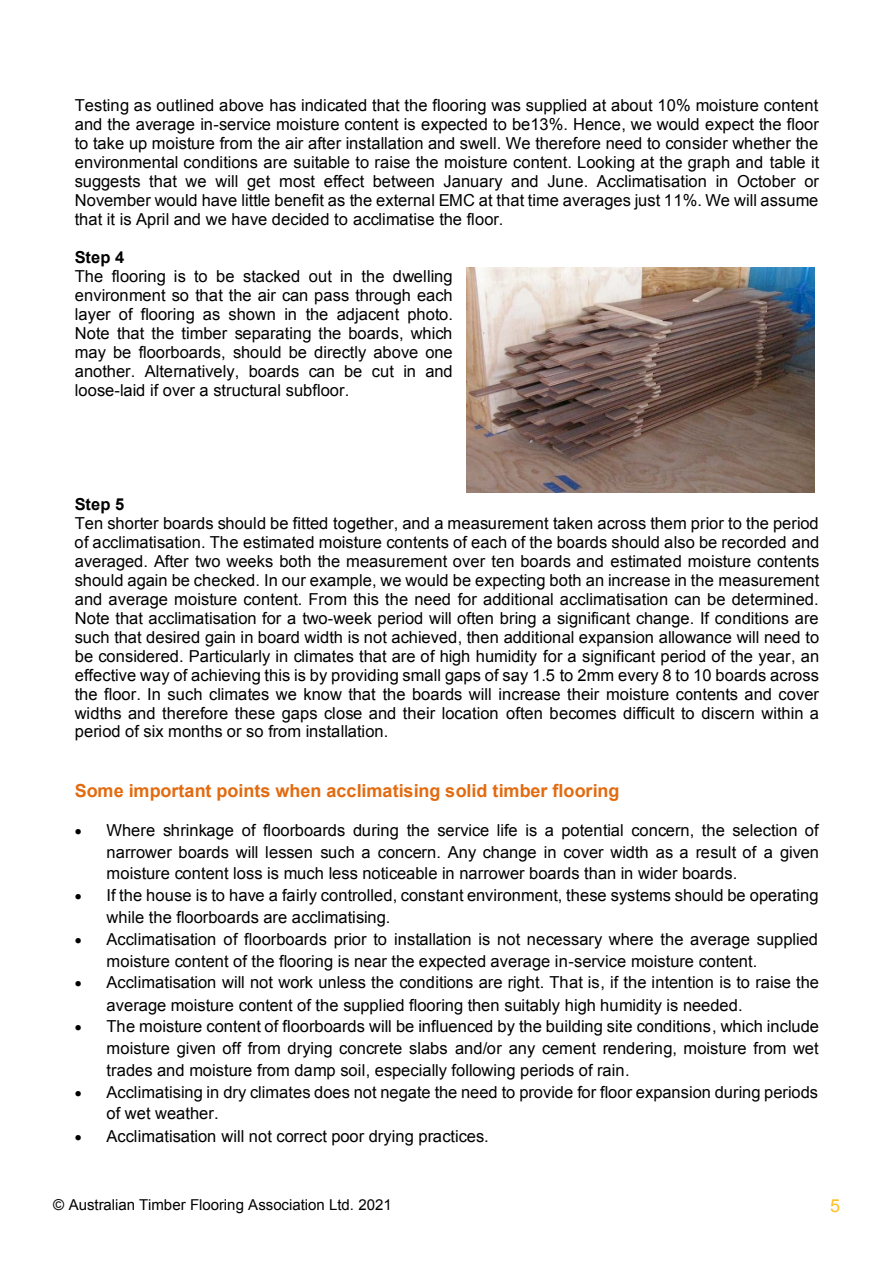
<style>
.page{position:relative;width:893px;height:1263px;background:#fff}
.page>*{position:absolute;margin:0;border:0;box-sizing:border-box;transform-origin:0 0}
.t1{font:700 18px "Arial";color:#e26b10}
.t2{font:18px "Arial";color:#ffc023}
.t3{font:16.5px/18.9px "Arial";letter-spacing:.005em;color:#000;text-align:justify}
.t4{font:700 16.5px "Arial";letter-spacing:.005em;color:#000}
.t5{font:15px "Arial";color:#000}
</style>
<div class="page">
<img style="left:466px;top:267px;width:348px;height:226px">
<p class="t3" style="left:75px;top:96px;width:746px">Testing as outlined above has indicated that the flooring was supplied at about 10% moisture content and the average in-service moisture content is expected to be13%. Hence, we would expect the floor to take up moisture from the air after installation and swell. We therefore need to consider whether the environmental conditions are suitable to raise the moisture content. Looking at the graph and table it suggests that we will get most effect between January and June. Acclimatisation in October or November would have little benefit as the external EMC at that time averages just 11%. We will assume that it is April and we have decided to acclimatise the floor.</p>
<p class="t4" style="left:75px;top:247px;width:51px">Step 4</p>
<p class="t3" style="left:75px;top:267px;width:380px">The flooring is to be stacked out in the dwelling environment so that the air can pass through each layer of flooring as shown in the adjacent photo.<br>Note that the timber separating the boards, which may be floorboards, should be directly above one another. Alternatively, boards can be cut in and loose-laid if over a structural subfloor.</p>
<p class="t4" style="left:75px;top:493px;width:51px">Step 5</p>
<p class="t3" style="left:75px;top:514px;width:746px">Ten shorter boards should be fitted together, and a measurement taken across them prior to the period of acclimatisation. The estimated moisture contents of each of the boards should also be recorded and averaged. After two weeks both the measurement over ten boards and estimated moisture contents should again be checked. In our example, we would be expecting both an increase in the measurement and average moisture content. From this the need for additional acclimatisation can be determined.<br>Note that acclimatisation for a two-week period will often bring a significant change. If conditions are such that desired gain in board width is not achieved, then additional expansion allowance will need to be considered. Particularly in climates that are of high humidity for a significant period of the year, an effective way of achieving this is by providing small gaps of say 1.5 to 2mm every 8 to 10 boards across the floor. In such climates we know that the boards will increase their moisture contents and cover widths and therefore these gaps close and their location often becomes difficult to discern within a period of six months or so from installation.</p>
<p class="t1" style="left:75px;top:779px;width:546px">Some important points when acclimatising solid timber flooring</p>
<p class="t3" style="left:107px;top:819px;width:714px;line-height:21.8px;text-indent:-32px">• Where shrinkage of floorboards during the service life is a potential concern, the selection of narrower boards will lessen such a concern. Any change in cover width as a result of a given moisture content loss is much less noticeable in narrower boards than in wider boards.</p>
<p class="t3" style="left:107px;top:885px;width:714px;line-height:21.8px;text-indent:-32px">• If the house is to have a fairly controlled, constant environment, these systems should be operating while the floorboards are acclimatising.</p>
<p class="t3" style="left:107px;top:928px;width:713px;line-height:21.8px;text-indent:-32px">• Acclimatisation of floorboards prior to installation is not necessary where the average supplied moisture content of the flooring is near the expected average in-service moisture content.</p>
<p class="t3" style="left:107px;top:972px;width:714px;line-height:22.2px;text-indent:-32px">• Acclimatisation will not work unless the conditions are right. That is, if the intention is to raise the average moisture content of the supplied flooring then suitably high humidity is needed.</p>
<p class="t3" style="left:107px;top:1016px;width:714px;line-height:21.8px;text-indent:-32px">• The moisture content of floorboards will be influenced by the building site conditions, which include moisture given off from drying concrete slabs and/or any cement rendering, moisture from wet trades and moisture from damp soil, especially following periods of rain.</p>
<p class="t3" style="left:107px;top:1081px;width:713px;line-height:21.8px;text-indent:-32px">• Acclimatising in dry climates does not negate the need to provide for floor expansion during periods of wet weather.</p>
<p class="t3" style="left:75px;top:1126px;width:416px">• Acclimatisation will not correct poor drying practices.</p>
<p class="t5" style="left:53px;top:1195px;width:340px">© Australian Timber Flooring Association Ltd. 2021</p>
<p class="t2" style="left:830px;top:1194px;width:12px">5</p>
</div>
